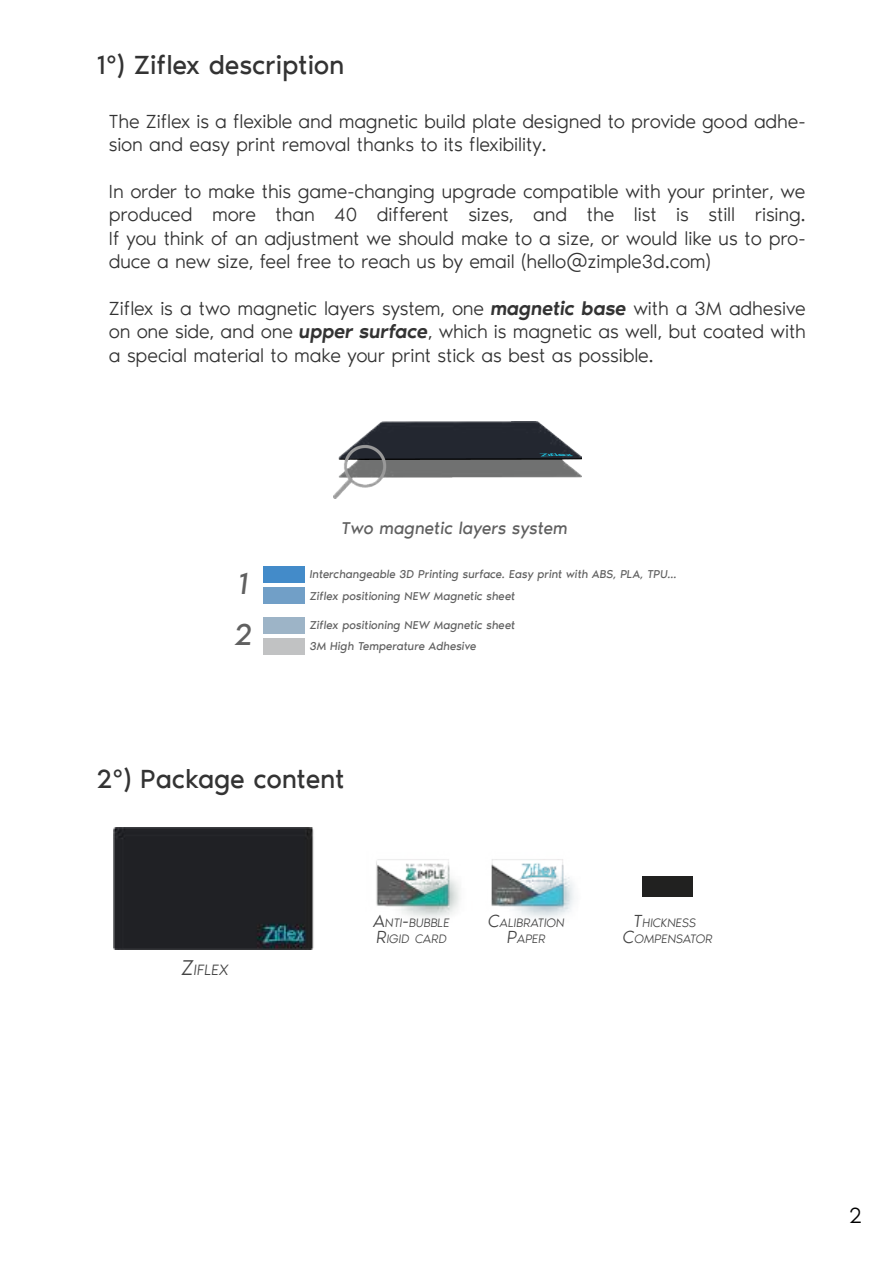
<style>
.page{position:relative;width:893px;height:1263px;background:#fff}
.page>*{position:absolute;margin:0;border:0;box-sizing:border-box;transform-origin:0 0}
.t1{font:italic 31.05px/50.8px "Noir Pro";color:#606060}
.t2{font:27px "Noir Pro";letter-spacing:-.01em;color:#333}
.t3{font:300 22.5px "Noir Pro";color:#000}
.t4{font:300 19.5px/23.4px "Noir Pro";letter-spacing:-.01em;color:#333;text-align:justify}
.t5{font:italic 17.55px "Noir Pro";letter-spacing:-.01em;color:#606060}
.t6{font:italic 300 15.45px "Noir Pro";color:#444}
.t7{font:italic 300 12.6px/16px "Noir Pro";color:#444;text-align:center}
.t8{font:italic 11.7px/21.6px "Noir Pro";letter-spacing:-.01em;color:#606060}
.s1{font-weight:500;font-style:italic}
.s2{font-size:22.05px}
.s3{font-size:18px}
</style>
<div class="page">
<div style="left:264px;top:638px;width:41px;height:17px;background:#c1c2c3"></div>
<div style="left:264px;top:566px;width:41px;height:17px;background:#438bc9"></div>
<div style="left:264px;top:587px;width:41px;height:17px;background:#719fc7"></div>
<div style="left:264px;top:617px;width:41px;height:17px;background:#9db4c7"></div>
<img style="left:333px;top:422px;width:248px;height:77px">
<img style="left:113px;top:827px;width:462px;height:122px">
<div style="left:643px;top:877px;width:50px;height:20px;background:#212120"></div>
<h2 class="t2" style="left:96px;top:44px;width:249px">1°) Ziflex description</h2>
<p class="t4" style="left:109px;top:108px;width:698px">The Ziflex is a flexible and magnetic build plate designed to provide good adhe&shy;sion and easy print removal thanks to its flexibility.</p>
<p class="t4" style="left:109px;top:179px;width:698px">In order to make this game-changing upgrade compatible with your printer, we produced more than 40 different sizes, and the list is still rising.<br>If you think of an adjustment we should make to a size, or would like us to pro&shy;duce a new size, feel free to reach us by email (hello@zimple3d.com)</p>
<p class="t4" style="left:109px;top:296px;width:698px">Ziflex is a two magnetic layers system, one <span class="s1">magnetic base</span> with a 3M adhesive on one side, and one <span class="s1">upper surface</span>, which is magnetic as well, but coated with a special material to make your print stick as best as possible.</p>
<p class="t5" style="left:341px;top:515px;width:228px">Two magnetic layers system</p>
<h1 class="t1" style="left:234px;top:556px;width:20px">1<br>2</h1>
<p class="t8" style="left:310px;top:563px;width:368px">Interchangeable 3D Printing surface. Easy print with ABS, PLA, TPU...<br>Ziflex positioning NEW Magnetic sheet</p>
<p class="t8" style="left:310px;top:613px;width:207px">Ziflex positioning NEW Magnetic sheet</p>
<p class="t8" style="left:310px;top:635px;width:168px">3M High Temperature Adhesive</p>
<h2 class="t2" style="left:96px;top:758px;width:250px">2°) Package content</h2>
<p class="t6" style="left:181px;top:958px;width:49px"><span class="s2">Z</span>IFLEX</p>
<p class="t7" style="left:373px;top:914px;width:78px;text-align:left"><span class="s3">A</span>NTI<span class="s3">-</span>BUBBLE<br><span class="s3">R</span>IGID CARD</p>
<p class="t7" style="left:488px;top:914px;width:78px"><span class="s3">C</span>ALIBRATION<br><span class="s3">P</span>APER</p>
<p class="t7" style="left:623px;top:914px;width:91px"><span class="s3">T</span>HICKNESS<br><span class="s3">C</span>OMPENSATOR</p>
<p class="t3" style="left:849px;top:1198px;width:15px">2</p>
</div>
